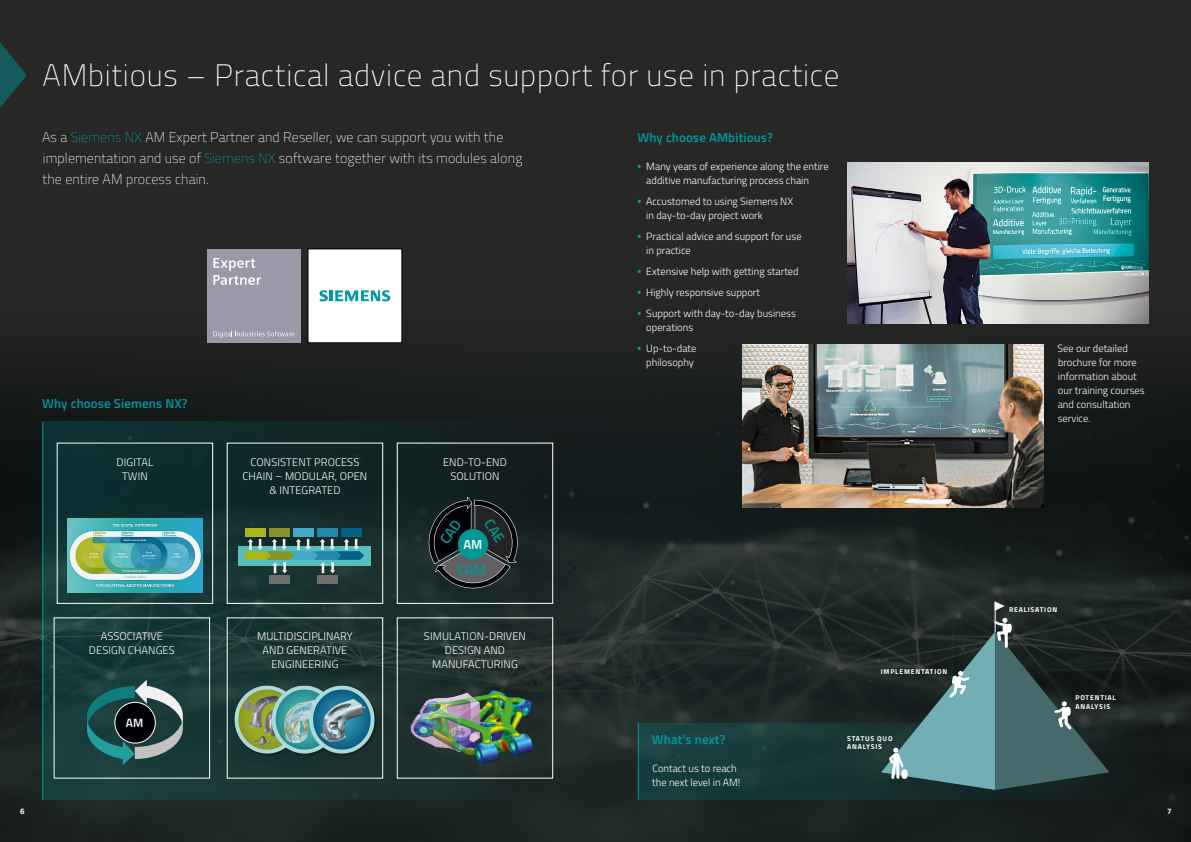
<style>
.page{position:relative;width:1191px;height:842px;background:#fff}
.page>*{position:absolute;margin:0;border:0;box-sizing:border-box;transform-origin:0 0}
.t1{font:100 31px "Titillium";letter-spacing:.025em;color:#fff}
.t2{font:600 14.6px "Titillium";color:#009797}
.t3{font:100 14px/21px "Titillium";letter-spacing:.01em;color:#fff}
.t4{font:600 13.1px "Titillium";color:#fff}
.t5{font:600 13px "Titillium";letter-spacing:.01em;color:#009aa3}
.t6{font:600 12px "Titillium";color:#fff}
.t7{font:300 11px/14px "Titillium";letter-spacing:.01em;color:#fff;text-align:center}
.t8{font:300 10.5px/14px "Titillium";color:#fff}
.t9{font:700 8px "Titillium";color:#fff}
.t10{font:700 7px/8.4px "Titillium";letter-spacing:.11em;color:#fff}
.s1{color:#009aa3}
</style>
<div class="page">
<div style="left:0;top:0;width:595px;height:842px;background:#272826"></div>
<div style="left:595px;top:0;width:596px;height:842px;background:#272826"></div>
<img style="left:0;top:286px;width:1191px;height:556px">
<div style="left:638px;top:723px;width:510px;height:77px;background:linear-gradient(to right,#1a4444,#131a19)"></div>
<hr style="left:638px;top:723px;width:1px;height:77px;background:#009aa3">
<hr style="left:994px;top:602px;width:1px;height:30px;background:#fff">
<svg style="left:994px;top:601px;width:11px;height:10px"></svg>
<svg style="left:881px;top:618px;width:228px;height:172px"></svg>
<svg style="left:0;top:42px;width:27px;height:66px"></svg>
<img style="left:743px;top:345px;width:300px;height:162px">
<svg style="left:44px;top:422px;width:509px;height:378px"></svg>
<hr style="left:43px;top:422px;width:1px;height:378px;background:#009aa3">
<div style="left:57px;top:443px;width:156px;height:161px;border:1px solid #fff"></div>
<div style="left:397px;top:618px;width:156px;height:160px;border:1px solid #fff"></div>
<div style="left:227px;top:443px;width:156px;height:161px;border:1px solid #fff"></div>
<div style="left:397px;top:443px;width:156px;height:161px;border:1px solid #fff"></div>
<img style="left:234px;top:685px;width:145px;height:73px">
<img style="left:404px;top:687px;width:139px;height:84px">
<div style="left:238px;top:546px;width:132px;height:20px;background:#57bebd"></div>
<div style="left:269px;top:576px;width:20px;height:8px;background:#6e6e6e"></div>
<div style="left:245px;top:528px;width:20px;height:9px;background:#aab518"></div>
<div style="left:269px;top:528px;width:20px;height:9px;background:#86942a"></div>
<div style="left:293px;top:528px;width:20px;height:9px;background:#42aac7"></div>
<div style="left:317px;top:528px;width:20px;height:9px;background:#2288ac"></div>
<div style="left:341px;top:528px;width:20px;height:9px;background:#046186"></div>
<div style="left:317px;top:576px;width:20px;height:8px;background:#6e6e6e"></div>
<svg style="left:243px;top:539px;width:121px;height:34px"></svg>
<img style="left:67px;top:518px;width:136px;height:75px">
<svg style="left:83px;top:680px;width:104px;height:85px;background:#396261"></svg>
<div style="left:115px;top:702px;width:40px;height:41px;background:#020007;border-radius:50%"></div>
<div style="left:115px;top:702px;width:41px;height:41px;border:1px solid #fff;border-radius:50%"></div>
<div style="left:308px;top:249px;width:94px;height:94px;background:#fff"></div>
<svg style="left:319px;top:290px;width:71px;height:11px"></svg>
<div style="left:207px;top:249px;width:93px;height:94px;background:#9999a9"></div>
<svg style="left:213px;top:258px;width:48px;height:27px"></svg>
<svg style="left:213px;top:331px;width:81px;height:7px"></svg>
<img style="left:848px;top:163px;width:300px;height:161px">
<svg style="left:423px;top:497px;width:95px;height:91px"></svg>
<h1 class="t1" style="left:43px;top:53px;width:798px">AMbitious – Practical advice and support for use in practice</h1>
<p class="t5" style="left:637px;top:127px;width:137px">Why choose AMbitious?</p>
<p class="t8" style="left:646px;top:158px;width:184px;text-indent:-9px"><span class="s1">•</span> Many years of experience along the entire additive manufacturing process chain</p>
<p class="t8" style="left:646px;top:193px;width:148px;text-indent:-9px"><span class="s1">•</span> Accustomed to using Siemens NX in day-to-day project work</p>
<p class="t8" style="left:646px;top:228px;width:157px;text-indent:-9px"><span class="s1">•</span> Practical advice and support for use in practice</p>
<p class="t8" style="left:637px;top:263px;width:163px"><span class="s1">•</span> Extensive help with getting started</p>
<p class="t8" style="left:637px;top:284px;width:125px"><span class="s1">•</span> Highly responsive support</p>
<p class="t8" style="left:646px;top:305px;width:151px;text-indent:-9px"><span class="s1">•</span> Support with day-to-day business operations</p>
<p class="t8" style="left:637px;top:340px;width:61px;text-align:right"><span class="s1">•</span> Up-to-date philosophy</p>
<p class="t5" style="left:42px;top:393px;width:147px">Why choose Siemens NX?</p>
<h3 class="t3" style="left:42px;top:125px;width:481px">As a <span class="s1">Siemens NX</span> AM Expert Partner and Reseller, we can support you with the implementation and use of <span class="s1">Siemens NX</span> software together with its modules along the entire AM process chain.</h3>
<p class="t7" style="left:116px;top:454px;width:38px">DIGITAL<br>TWIN</p>
<p class="t7" style="left:242px;top:454px;width:126px">CONSISTENT PROCESS<br>CHAIN – MODULAR, OPEN &amp; INTEGRATED</p>
<p class="t7" style="left:443px;top:454px;width:65px">END-TO-END<br>SOLUTION</p>
<p class="t4" style="left:463px;top:534px;width:20px">AM</p>
<h2 class="t2" style="left:457px;top:558px;width:31px">CAM</h2>
<p class="t7" style="left:89px;top:629px;width:87px">ASSOCIATIVE<br>DESIGN CHANGES</p>
<p class="t7" style="left:257px;top:629px;width:97px">MULTIDISCIPLINARY<br>AND GENERATIVE<br>ENGINEERING</p>
<p class="t7" style="left:424px;top:629px;width:103px">SIMULATION-DRIVEN<br>DESIGN AND<br>MANUFACTURING</p>
<p class="t6" style="left:126px;top:713px;width:19px">AM</p>
<p class="t5" style="left:652px;top:729px;width:75px">What’s next?</p>
<p class="t8" style="left:652px;top:760px;width:90px">Contact us to reach the next level in AM!</p>
<p class="t10" style="left:881px;top:666px;width:68px">IMPLEMENTATION</p>
<p class="t10" style="left:847px;top:733px;width:47px">STATUS QUO<br>ANALYSIS</p>
<p class="t8" style="left:1057px;top:340px;width:89px">See our detailed brochure for more information about our training courses and consultation service.</p>
<p class="t10" style="left:1009px;top:605px;width:50px">REALISATION</p>
<p class="t10" style="left:1075px;top:693px;width:42px">POTENTIAL<br>ANALYSIS</p>
<p class="t9" style="left:20px;top:805px;width:6px">6</p>
<p class="t9" style="left:1167px;top:805px;width:6px">7</p>
</div>
